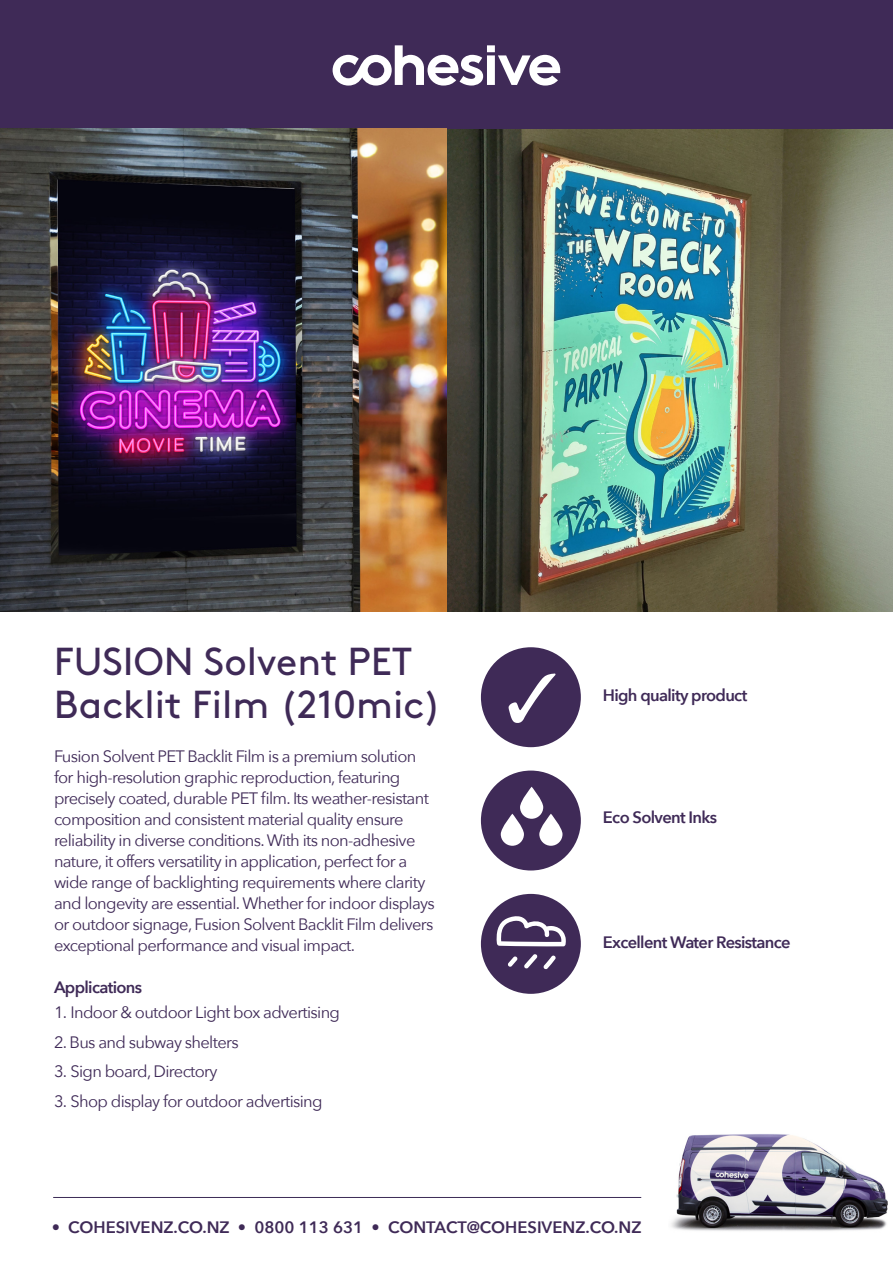
<style>
.page{position:relative;width:893px;height:1263px;background:#fff}
.page>*{position:absolute;margin:0;border:0;box-sizing:border-box;transform-origin:0 0}
.t1{font:39px/43.5px "Brown";color:#3f2a57}
.t2{font:16.5px/21px "Avenir Next";letter-spacing:-.04em;color:#3f2a57}
.t3{font:600 16.5px "Avenir Next";letter-spacing:-.04em;color:#3f2a57}
.t4{font:600 16.5px "Avenir Next";color:#3f2a57}
</style>
<div class="page">
<img style="left:0;top:129px;width:893px;height:482px">
<img style="left:671px;top:1134px;width:217px;height:97px">
<div style="left:0;top:0;width:893px;height:128px;background:#3f2a57"></div>
<svg style="left:333px;top:45px;width:227px;height:41px"></svg>
<hr style="left:53px;top:1197px;width:588px;height:1px;background:#3b2b55">
<div style="left:481px;top:770px;width:100px;height:100px;background:#3f2a57;border-radius:50%"></div>
<svg style="left:520px;top:787px;width:23px;height:32px"></svg>
<svg style="left:539px;top:814px;width:23px;height:32px"></svg>
<svg style="left:501px;top:814px;width:23px;height:32px"></svg>
<div style="left:481px;top:647px;width:100px;height:100px;background:#3f2a57;border-radius:50%"></div>
<svg style="left:509px;top:673px;width:47px;height:50px"></svg>
<div style="left:481px;top:894px;width:100px;height:100px;background:#3f2a57;border-radius:50%"></div>
<svg style="left:496px;top:916px;width:70px;height:30px"></svg>
<svg style="left:543px;top:955px;width:13px;height:14px"></svg>
<svg style="left:524px;top:954px;width:13px;height:15px"></svg>
<svg style="left:508px;top:956px;width:9px;height:11px"></svg>
<p class="t1" style="left:54px;top:636px;width:389px">FUSION Solvent PET<br>Backlit Film (210mic)</p>
<p class="t2" style="left:54px;top:745px;width:382px">Fusion Solvent PET Backlit Film is a premium solution for high-resolution graphic reproduction, featuring precisely coated, durable PET film. Its weather-resistant composition and consistent material quality ensure reliability in diverse conditions. With its non-adhesive nature, it offers versatility in application, perfect for a wide range of backlighting requirements where clarity and longevity are essential. Whether for indoor displays or outdoor signage, Fusion Solvent Backlit Film delivers exceptional performance and visual impact.</p>
<p class="t3" style="left:54px;top:973px;width:90px">Applications</p>
<p class="t2" style="left:54px;top:1001px;width:287px">1. Indoor &amp; outdoor Light box advertising</p>
<p class="t2" style="left:54px;top:1031px;width:186px">2. Bus and subway shelters</p>
<p class="t2" style="left:54px;top:1060px;width:165px">3. Sign board, Directory</p>
<p class="t2" style="left:54px;top:1090px;width:270px">3. Shop display for outdoor advertising</p>
<p class="t3" style="left:603px;top:681px;width:146px">High quality product</p>
<p class="t3" style="left:603px;top:803px;width:116px">Eco Solvent Inks</p>
<p class="t3" style="left:603px;top:928px;width:189px">Excellent Water Resistance</p>
<p class="t4" style="left:52px;top:1213px;width:591px">• COHESIVENZ.CO.NZ • 0800 113 631 • CONTACT@COHESIVENZ.CO.NZ</p>
</div>
